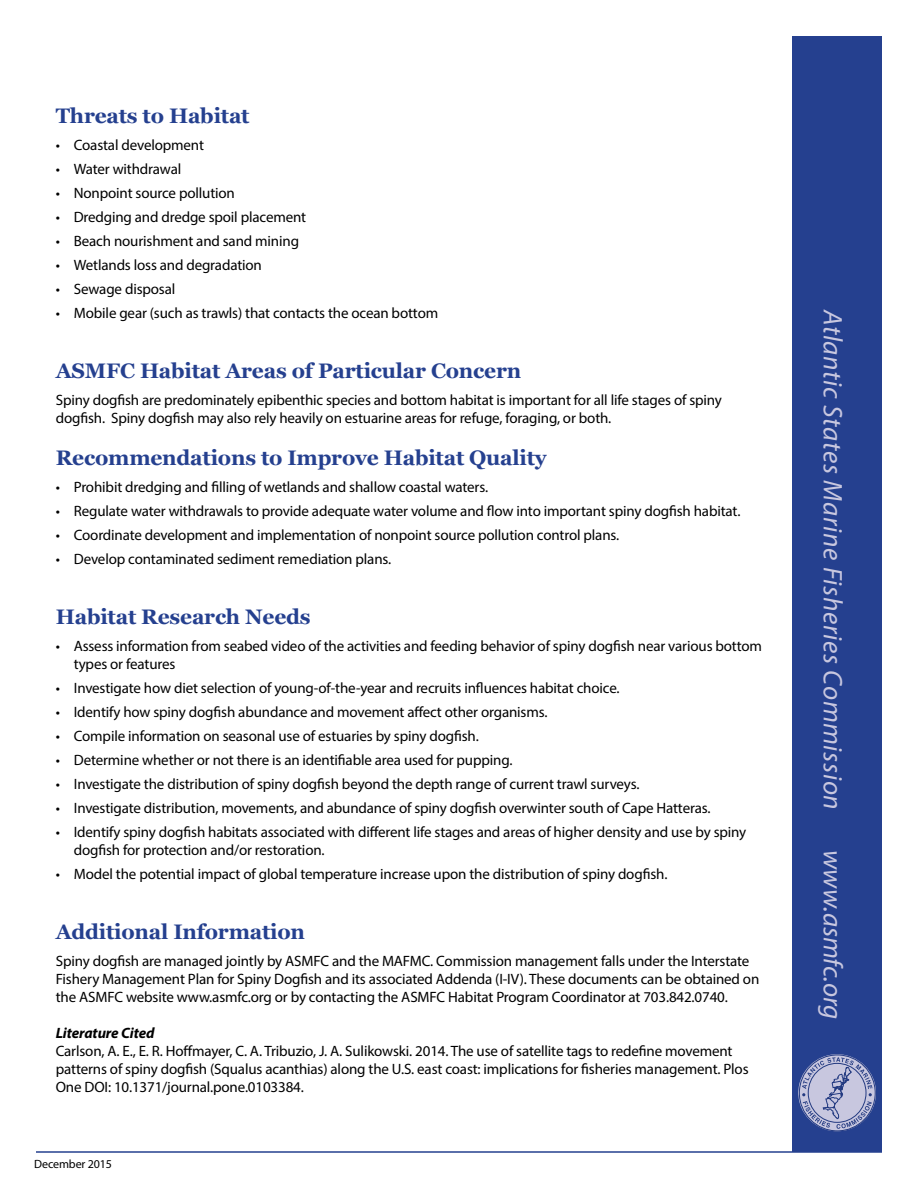
<style>
.page{position:relative;width:918px;height:1188px;background:#fff}
.page>*{position:absolute;margin:0;border:0;box-sizing:border-box;transform-origin:0 0}
.t1{font:italic 27px "Myriad Pro";letter-spacing:.025em;color:#c8c7df}
.t2{font:700 21px "Georgia";letter-spacing:-.01em;color:#25408f}
.t3{font:15px/18px "Myriad Pro";letter-spacing:-.01em;color:#000}
.t4{font:italic 700 15px "Myriad Pro";letter-spacing:-.01em;color:#000}
.t5{font:12px "Myriad Pro";letter-spacing:-.01em;color:#000}
</style>
<div class="page">
<div style="left:792px;top:36px;width:90px;height:1116px;background:#25408f"></div>
<hr style="left:36px;top:1151px;width:846px;height:2px;background:#25408f">
<svg style="left:798px;top:1054px;width:78px;height:77px"></svg>
<svg style="left:802px;top:1057px;width:70px;height:72px"></svg>
<div style="left:799px;top:1055px;width:76px;height:76px;border:1px solid #233a81;border-radius:50%"></div>
<div style="left:808px;top:1063px;width:58px;height:60px;border:1px solid #233a81;border-radius:50%"></div>
<h2 class="t2" style="left:56px;top:103px;width:195px">Threats to Habitat</h2>
<p class="t3" style="left:56px;top:136px;width:150px">• Coastal development</p>
<p class="t3" style="left:56px;top:160px;width:127px">• Water withdrawal</p>
<p class="t3" style="left:56px;top:184px;width:181px">• Nonpoint source pollution</p>
<p class="t3" style="left:56px;top:208px;width:252px">• Dredging and dredge spoil placement</p>
<p class="t3" style="left:56px;top:232px;width:245px">• Beach nourishment and sand mining</p>
<p class="t3" style="left:56px;top:256px;width:208px">• Wetlands loss and degradation</p>
<p class="t3" style="left:56px;top:280px;width:121px">• Sewage disposal</p>
<p class="t3" style="left:56px;top:304px;width:384px">• Mobile gear (such as trawls) that contacts the ocean bottom</p>
<h2 class="t2" style="left:56px;top:358px;width:467px">ASMFC Habitat Areas of Particular Concern</h2>
<p class="t3" style="left:56px;top:391px;width:668px">Spiny dogfish are predominately epibenthic species and bottom habitat is important for all life stages of spiny dogfish. Spiny dogfish may also rely heavily on estuarine areas for refuge, foraging, or both.</p>
<h2 class="t2" style="left:56px;top:445px;width:492px">Recommendations to Improve Habitat Quality</h2>
<p class="t3" style="left:56px;top:478px;width:434px">• Prohibit dredging and filling of wetlands and shallow coastal waters.</p>
<p class="t3" style="left:56px;top:502px;width:686px">• Regulate water withdrawals to provide adequate water volume and flow into important spiny dogfish habitat.</p>
<p class="t3" style="left:56px;top:526px;width:565px">• Coordinate development and implementation of nonpoint source pollution control plans.</p>
<p class="t3" style="left:56px;top:550px;width:337px">• Develop contaminated sediment remediation plans.</p>
<h2 class="t2" style="left:56px;top:604px;width:256px">Habitat Research Needs</h2>
<p class="t3" style="left:74px;top:637px;width:690px;text-indent:-18px">• Assess information from seabed video of the activities and feeding behavior of spiny dogfish near various bottom types or features</p>
<p class="t3" style="left:56px;top:679px;width:565px">• Investigate how diet selection of young-of-the-year and recruits influences habitat choice.</p>
<p class="t3" style="left:56px;top:703px;width:493px">• Identify how spiny dogfish abundance and movement affect other organisms.</p>
<p class="t3" style="left:56px;top:727px;width:425px">• Compile information on seasonal use of estuaries by spiny dogfish.</p>
<p class="t3" style="left:56px;top:751px;width:458px">• Determine whether or not there is an identifiable area used for pupping.</p>
<p class="t3" style="left:56px;top:775px;width:585px">• Investigate the distribution of spiny dogfish beyond the depth range of current trawl surveys.</p>
<p class="t3" style="left:56px;top:799px;width:656px">• Investigate distribution, movements, and abundance of spiny dogfish overwinter south of Cape Hatteras.</p>
<p class="t3" style="left:74px;top:823px;width:674px;text-indent:-18px">• Identify spiny dogfish habitats associated with different life stages and areas of higher density and use by spiny dogfish for protection and/or restoration.</p>
<p class="t3" style="left:56px;top:865px;width:613px">• Model the potential impact of global temperature increase upon the distribution of spiny dogfish.</p>
<h2 class="t2" style="left:56px;top:919px;width:251px">Additional Information</h2>
<p class="t3" style="left:56px;top:952px;width:705px">Spiny dogfish are managed jointly by ASMFC and the MAFMC. Commission management falls under the Interstate<br>Fishery Management Plan for Spiny Dogfish and its associated Addenda (I-IV). These documents can be obtained on the ASMFC website www.asmfc.org or by contacting the ASMFC Habitat Program Coordinator at 703.842.0740.</p>
<p class="t4" style="left:56px;top:1024px;width:100px">Literature Cited</p>
<p class="t3" style="left:56px;top:1042px;width:694px">Carlson, A. E., E. R. Hoffmayer, C. A. Tribuzio, J. A. Sulikowski. 2014. The use of satellite tags to redefine movement patterns of spiny dogfish (Squalus acanthias) along the U.S. east coast: implications for fisheries management. Plos<br>One DOI: 10.1371/journal.pone.0103384.</p>
<p class="t5" style="left:34px;top:1157px;width:79px">December 2015</p>
<h1 class="t1" style="left:850px;top:310px;width:502px;rotate:90deg">Atlantic States Marine Fisheries Commission</h1>
<h1 class="t1" style="left:850px;top:850px;width:171px;rotate:90deg">www.asmfc.org</h1>
</div>
